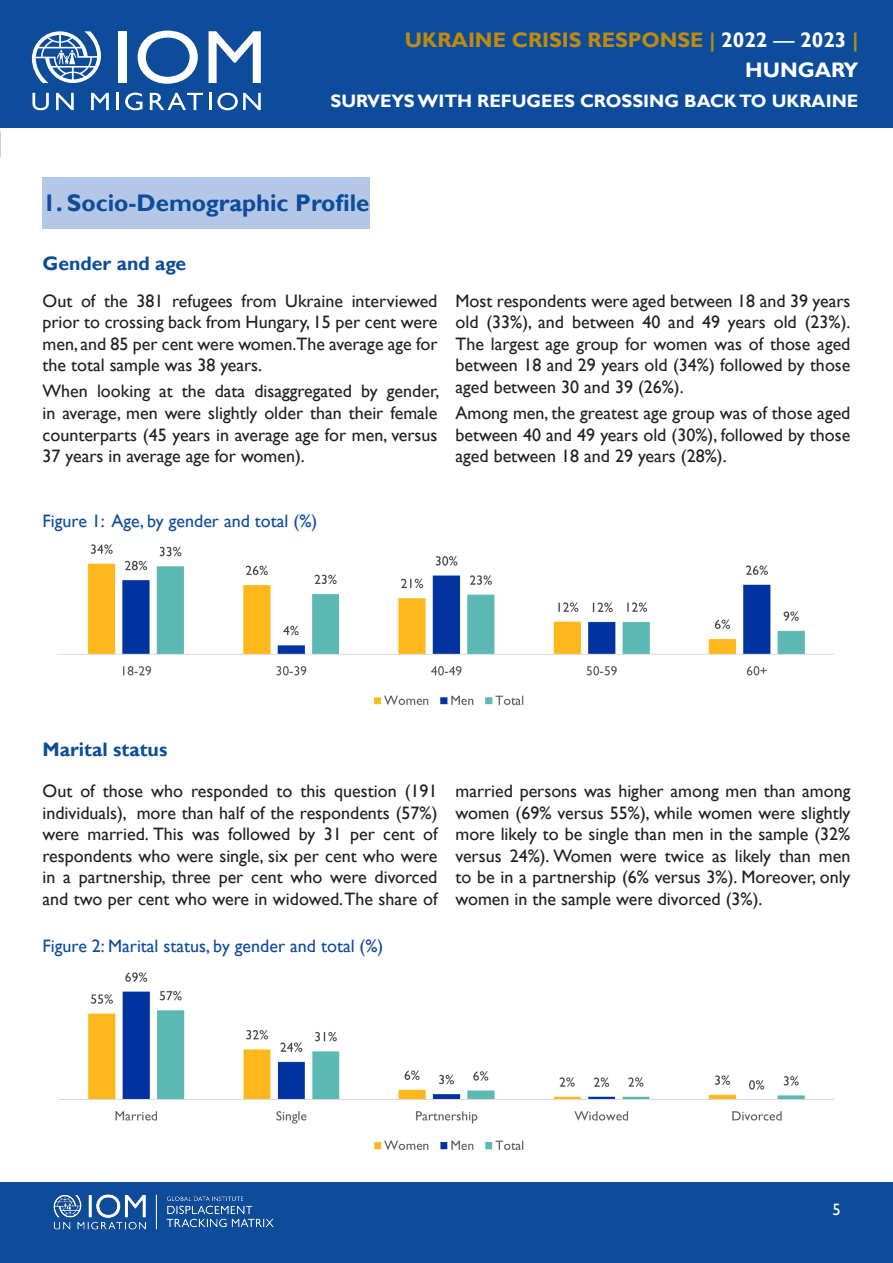
<style>
.page{position:relative;width:893px;height:1263px;background:#fff}
.page>*{position:absolute;margin:0;border:0;box-sizing:border-box;transform-origin:0 0}
.Main_title{font:700 24px "Gill Sans";color:#0d4c9b}
.t1{font:700 21px/30px "Gill Sans";color:#bf8b0f;text-align:right}
.Sub_heading{font:700 19.5px "Gill Sans";color:#0d4c9b}
.t2{font:18px/21.6px "Gill Sans";color:#231f20;text-align:justify}
.t3{font:18px "Gill Sans";color:#0d4c9b}
.t4{font:700 18px "Gill Sans";color:#fff}
.t5{font:16.5px "Gill Sans";color:#fff}
.s1{color:#fff}
.s2{font-weight:400;color:#fff}
</style>
<div class="page">
<div style="left:0;top:0;width:893px;height:128px;background:#0d4c9b"></div>
<div style="left:0;top:1182px;width:893px;height:81px;background:#0d4c9b"></div>
<img style="left:53px;top:1194px;width:221px;height:36px">
<div style="left:119px;top:31px;width:8px;height:52px;background:#fff"></div>
<svg style="left:138px;top:31px;width:60px;height:53px"></svg>
<svg style="left:209px;top:31px;width:52px;height:52px"></svg>
<svg style="left:32px;top:93px;width:17px;height:17px"></svg>
<svg style="left:56px;top:93px;width:18px;height:17px"></svg>
<svg style="left:91px;top:93px;width:18px;height:17px"></svg>
<hr style="left:116px;top:93px;width:3px;height:17px;background:#fff">
<svg style="left:125px;top:93px;width:17px;height:17px"></svg>
<svg style="left:150px;top:93px;width:53px;height:17px"></svg>
<hr style="left:209px;top:93px;width:3px;height:17px;background:#fff">
<svg style="left:217px;top:93px;width:44px;height:17px"></svg>
<svg style="left:32px;top:31px;width:69px;height:52px"></svg>
<div style="left:43px;top:177px;width:327px;height:51px;background:#b4c7e7"></div>
<img style="left:58px;top:544px;width:777px;height:161px">
<img style="left:58px;top:972px;width:777px;height:178px">
<p class="t1" style="left:405px;top:26px;width:455px">UKRAINE CRISIS RESPONSE | <span class="s1">2022</span> <span class="s2">—</span> <span class="s1">2023</span> |<br><span class="s1">HUNGARY</span></p>
<p class="t4" style="left:330px;top:91px;width:529px">SURVEYS WITH REFUGEES CROSSING BACK TO UKRAINE</p>
<p class="Main_title" style="left:43px;top:188px;width:328px">1. Socio-Demographic Profile</p>
<p class="Sub_heading" style="left:43px;top:251px;width:145px">Gender and age</p>
<p class="t2" style="left:43px;top:290px;width:396px">Out of the 381 refugees from Ukraine interviewed prior to crossing back from Hungary, 15 per cent were men, and 85 per cent were women.The average age for the total sample was 38 years.</p>
<p class="t2" style="left:43px;top:381px;width:398px">When looking at the data disaggregated by gender, in average, men were slightly older than their female counterparts (45 years in average age for men, versus 37 years in average age for women).</p>
<p class="t2" style="left:455px;top:290px;width:396px">Most respondents were aged between 18 and 39 years old (33%), and between 40 and 49 years old (23%).<br>The largest age group for women was of those aged between 18 and 29 years old (34%) followed by those aged between 30 and 39 (26%).</p>
<p class="t2" style="left:455px;top:402px;width:396px">Among men, the greatest age group was of those aged between 40 and 49 years old (30%), followed by those aged between 18 and 29 years (28%).</p>
<p class="t3" style="left:43px;top:510px;width:276px">Figure 1: Age, by gender and total (%)</p>
<p class="Sub_heading" style="left:43px;top:738px;width:126px">Marital status</p>
<p class="t2" style="left:43px;top:780px;width:396px">Out of those who responded to this question (191 individuals), more than half of the respondents (57%) were married. This was followed by 31 per cent of respondents who were single, six per cent who were in a partnership, three per cent who were divorced and two per cent who were in widowed. The share of</p>
<p class="t2" style="left:455px;top:780px;width:396px">married persons was higher among men than among women (69% versus 55%), while women were slightly more likely to be single than men in the sample (32% versus 24%). Women were twice as likely than men to be in a partnership (6% versus 3%). Moreover, only women in the sample were divorced (3%).</p>
<p class="t3" style="left:43px;top:935px;width:342px">Figure 2: Marital status, by gender and total (%)</p>
<p class="t5" style="left:832px;top:1200px;width:10px">5</p>
</div>
